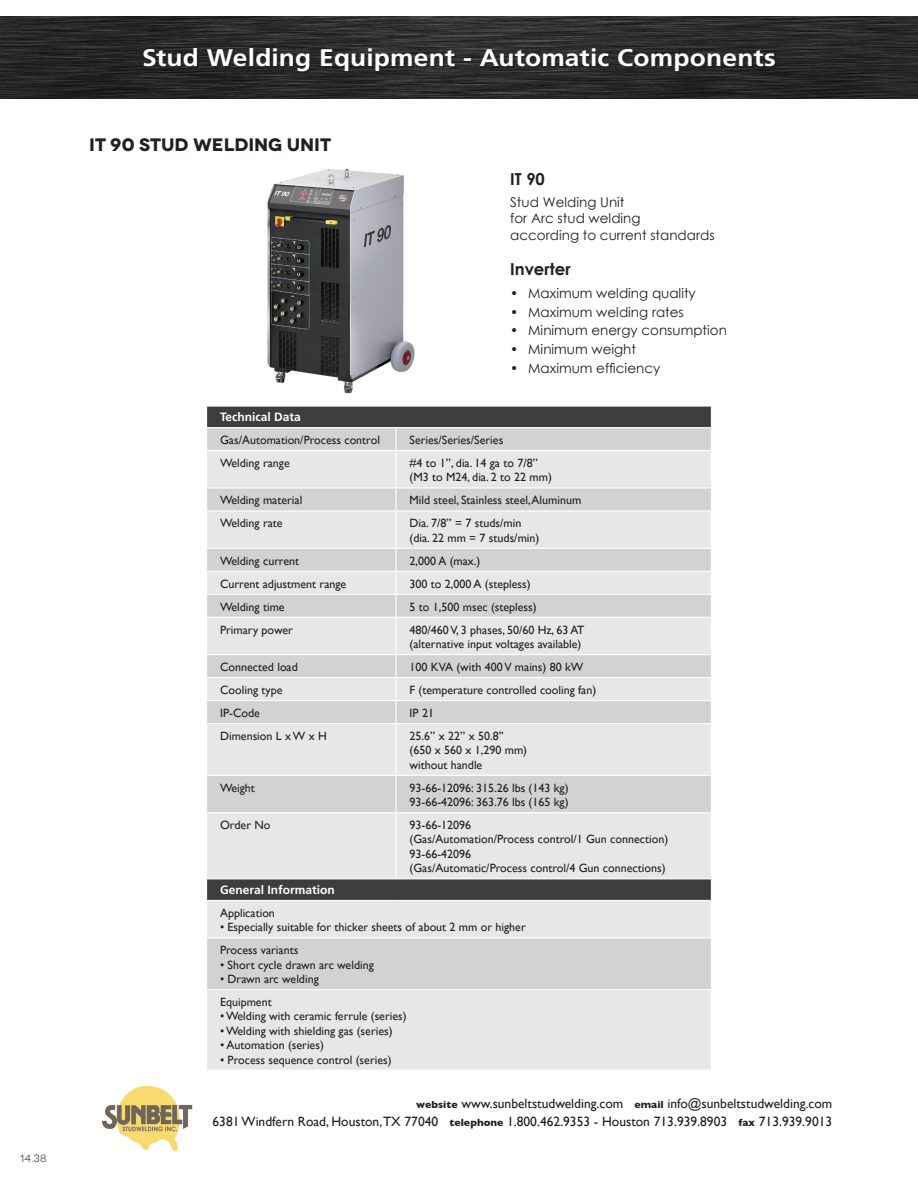
<style>
.page{position:relative;width:918px;height:1188px;background:#fff}
.page>*{position:absolute;margin:0;border:0;box-sizing:border-box;transform-origin:0 0}
.t1{font:700 24px "Frutiger LT Std";letter-spacing:.005em;color:#fff;scale:1.1 1}
.t2{font:700 18px "Novecentowide";color:#231f20}
.t3{font:700 16.5px "Century Gothic";color:#231f20}
.t4{font:13.5px/16.2px "Century Gothic";color:#231f20}
.t5{font:13.5px/18px "Gill Sans";color:#231f20;text-align:right}
.t6{font:12px/14.4px "Gill Sans";color:#231f20}
.t7{font:700 12px "Frutiger LT Std";color:#fff}
.t8{font:10.5px "Novecentowide";color:#231f20}
.s1{font-weight:700;font-size:10.5px}
</style>
<div class="page">
<div style="left:207px;top:407px;width:504px;height:20px;background:#3e3e3f"></div>
<div style="left:207px;top:428px;width:504px;height:22px;background:#d1d2d4"></div>
<svg style="left:207px;top:451px;width:504px;height:619px;background:#d9dadc"></svg>
<svg style="left:396px;top:428px;width:1px;height:22px"></svg>
<hr style="left:396px;top:451px;width:1px;height:36px;background:#fff">
<hr style="left:206px;top:487px;width:190px;height:2px;background:#fff">
<hr style="left:396px;top:487px;width:316px;height:2px;background:#fff">
<svg style="left:396px;top:489px;width:1px;height:21px"></svg>
<hr style="left:206px;top:510px;width:190px;height:2px;background:#fff">
<hr style="left:396px;top:510px;width:316px;height:2px;background:#fff">
<hr style="left:396px;top:512px;width:1px;height:36px;background:#fff">
<hr style="left:206px;top:548px;width:190px;height:1px;background:#fff">
<hr style="left:396px;top:548px;width:316px;height:1px;background:#fff">
<hr style="left:206px;top:571px;width:190px;height:1px;background:#fff">
<hr style="left:396px;top:571px;width:316px;height:1px;background:#fff">
<hr style="left:206px;top:594px;width:190px;height:1px;background:#fff">
<hr style="left:396px;top:594px;width:316px;height:1px;background:#fff">
<svg style="left:396px;top:549px;width:1px;height:68px"></svg>
<hr style="left:206px;top:617px;width:190px;height:1px;background:#fff">
<hr style="left:396px;top:617px;width:316px;height:1px;background:#fff">
<hr style="left:396px;top:618px;width:1px;height:36px;background:#fff">
<hr style="left:206px;top:654px;width:190px;height:1px;background:#fff">
<hr style="left:396px;top:654px;width:316px;height:1px;background:#fff">
<hr style="left:206px;top:677px;width:190px;height:1px;background:#fff">
<hr style="left:396px;top:677px;width:316px;height:1px;background:#fff">
<hr style="left:206px;top:700px;width:190px;height:1px;background:#fff">
<hr style="left:396px;top:700px;width:316px;height:1px;background:#fff">
<svg style="left:396px;top:655px;width:1px;height:68px"></svg>
<hr style="left:206px;top:723px;width:190px;height:1px;background:#fff">
<hr style="left:396px;top:723px;width:316px;height:1px;background:#fff">
<hr style="left:396px;top:724px;width:1px;height:51px;background:#fff">
<hr style="left:206px;top:775px;width:190px;height:1px;background:#fff">
<hr style="left:396px;top:775px;width:316px;height:1px;background:#fff">
<hr style="left:396px;top:776px;width:1px;height:36px;background:#fff">
<hr style="left:206px;top:812px;width:190px;height:1px;background:#fff">
<hr style="left:396px;top:812px;width:316px;height:1px;background:#fff">
<hr style="left:396px;top:813px;width:1px;height:65px;background:#fff">
<hr style="left:206px;top:937px;width:190px;height:1px;background:#fff">
<hr style="left:396px;top:937px;width:316px;height:1px;background:#fff">
<hr style="left:206px;top:989px;width:190px;height:1px;background:#fff">
<hr style="left:396px;top:989px;width:316px;height:1px;background:#fff">
<hr style="left:206px;top:878px;width:190px;height:1px;background:#fff">
<hr style="left:396px;top:878px;width:316px;height:1px;background:#fff">
<hr style="left:206px;top:900px;width:190px;height:1px;background:#fff">
<hr style="left:396px;top:900px;width:316px;height:1px;background:#fff">
<img style="left:267px;top:168px;width:148px;height:226px">
<img style="left:101px;top:1085px;width:92px;height:66px">
<img style="left:0;top:16px;width:918px;height:82px">
<div style="left:144px;top:48px;width:633px;height:26px;background:#231f20;opacity:.75"></div>
<p class="t8" style="left:20px;top:1153px;width:28px">14.38</p>
<h1 class="t1" style="left:142px;top:44px;width:578px">Stud Welding Equipment - Automatic Components</h1>
<h2 class="t2" style="left:89px;top:134px;width:243px">IT 90 STUD WELDING UNIT</h2>
<h3 class="t3" style="left:510px;top:166px;width:36px">IT 90</h3>
<p class="t4" style="left:510px;top:194px;width:206px">Stud Welding Unit<br>for Arc stud welding<br>according to current standards</p>
<h3 class="t3" style="left:510px;top:257px;width:62px">Inverter</h3>
<p class="t4" style="left:510px;top:285px;width:187px">• Maximum welding quality</p>
<p class="t4" style="left:510px;top:303px;width:175px">• Maximum welding rates</p>
<p class="t4" style="left:510px;top:322px;width:218px">• Minimum energy consumption</p>
<p class="t4" style="left:510px;top:341px;width:127px">• Minimum weight</p>
<p class="t4" style="left:510px;top:360px;width:152px">• Maximum efficiency</p>
<p class="t7" style="left:220px;top:410px;width:82px">Technical Data</p>
<p class="t6" style="left:220px;top:432px;width:161px">Gas/Automation/Process control</p>
<p class="t6" style="left:410px;top:432px;width:95px">Series/Series/Series</p>
<p class="t6" style="left:220px;top:455px;width:71px">Welding range</p>
<p class="t6" style="left:410px;top:455px;width:144px">#4 to 1’’, dia. 14 ga to 7/8’’ (M3 to M24, dia. 2 to 22 mm)</p>
<p class="t6" style="left:220px;top:493px;width:84px">Welding material</p>
<p class="t6" style="left:410px;top:493px;width:173px">Mild steel, Stainless steel, Aluminum</p>
<p class="t6" style="left:220px;top:516px;width:64px">Welding rate</p>
<p class="t6" style="left:410px;top:516px;width:131px">Dia. 7/8’’ = 7 studs/min (dia. 22 mm = 7 studs/min)</p>
<p class="t6" style="left:220px;top:553px;width:81px">Welding current</p>
<p class="t6" style="left:410px;top:553px;width:72px">2,000 A (max.)</p>
<p class="t6" style="left:220px;top:576px;width:128px">Current adjustment range</p>
<p class="t6" style="left:410px;top:576px;width:123px">300 to 2,000 A (stepless)</p>
<p class="t6" style="left:220px;top:599px;width:66px">Welding time</p>
<p class="t6" style="left:410px;top:599px;width:129px">5 to 1,500 msec (stepless)</p>
<p class="t6" style="left:220px;top:622px;width:74px">Primary power</p>
<p class="t6" style="left:410px;top:622px;width:176px">480/460 V, 3 phases, 50/60 Hz, 63 AT (alternative input voltages available)</p>
<p class="t6" style="left:220px;top:660px;width:79px">Connected load</p>
<p class="t6" style="left:410px;top:660px;width:175px">100 KVA (with 400 V mains) 80 kW</p>
<p class="t6" style="left:220px;top:683px;width:64px">Cooling type</p>
<p class="t6" style="left:410px;top:683px;width:188px">F (temperature controlled cooling fan)</p>
<p class="t6" style="left:220px;top:705px;width:41px">IP-Code</p>
<p class="t6" style="left:410px;top:705px;width:26px">IP 21</p>
<p class="t6" style="left:220px;top:728px;width:108px">Dimension L x W x H</p>
<p class="t6" style="left:410px;top:728px;width:119px">25.6’’ x 22’’ x 50.8’’ (650 x 560 x 1,290 mm) without handle</p>
<p class="t6" style="left:220px;top:780px;width:36px">Weight</p>
<p class="t6" style="left:410px;top:780px;width:161px">93-66-12096: 315.26 lbs (143 kg)<br>93-66-42096: 363.76 lbs (165 kg)</p>
<p class="t6" style="left:220px;top:818px;width:52px">Order No</p>
<p class="t6" style="left:410px;top:818px;width:260px">93-66-12096<br>(Gas/Automation/Process control/1 Gun connection)<br>93-66-42096<br>(Gas/Automatic/Process control/4 Gun connections)</p>
<p class="t7" style="left:220px;top:883px;width:116px">General Information</p>
<p class="t6" style="left:220px;top:905px;width:56px">Application</p>
<p class="t6" style="left:220px;top:916px;width:307px;line-height:23px">• Especially suitable for thicker sheets of about 2 mm or higher<br>Process variants</p>
<p class="t6" style="left:220px;top:957px;width:155px">• Short cycle drawn arc welding</p>
<p class="t6" style="left:220px;top:967px;width:100px;line-height:23px">• Drawn arc welding<br>Equipment</p>
<p class="t6" style="left:220px;top:1009px;width:188px">• Welding with ceramic ferrule (series)</p>
<p class="t6" style="left:220px;top:1023px;width:174px">• Welding with shielding gas (series)</p>
<p class="t6" style="left:220px;top:1038px;width:105px">• Automation (series)</p>
<p class="t6" style="left:220px;top:1052px;width:173px">• Process sequence control (series)</p>
<p class="t5" style="left:213px;top:1095px;width:621px"><span class="s1">website</span> www.sunbeltstudwelding.com <span class="s1">email</span> info@sunbeltstudwelding.com<br>6381 Windfern Road, Houston,TX 77040 <span class="s1">telephone</span> 1.800.462.9353 - Houston 713.939.8903 <span class="s1">fax</span> 713.939.9013</p>
</div>
